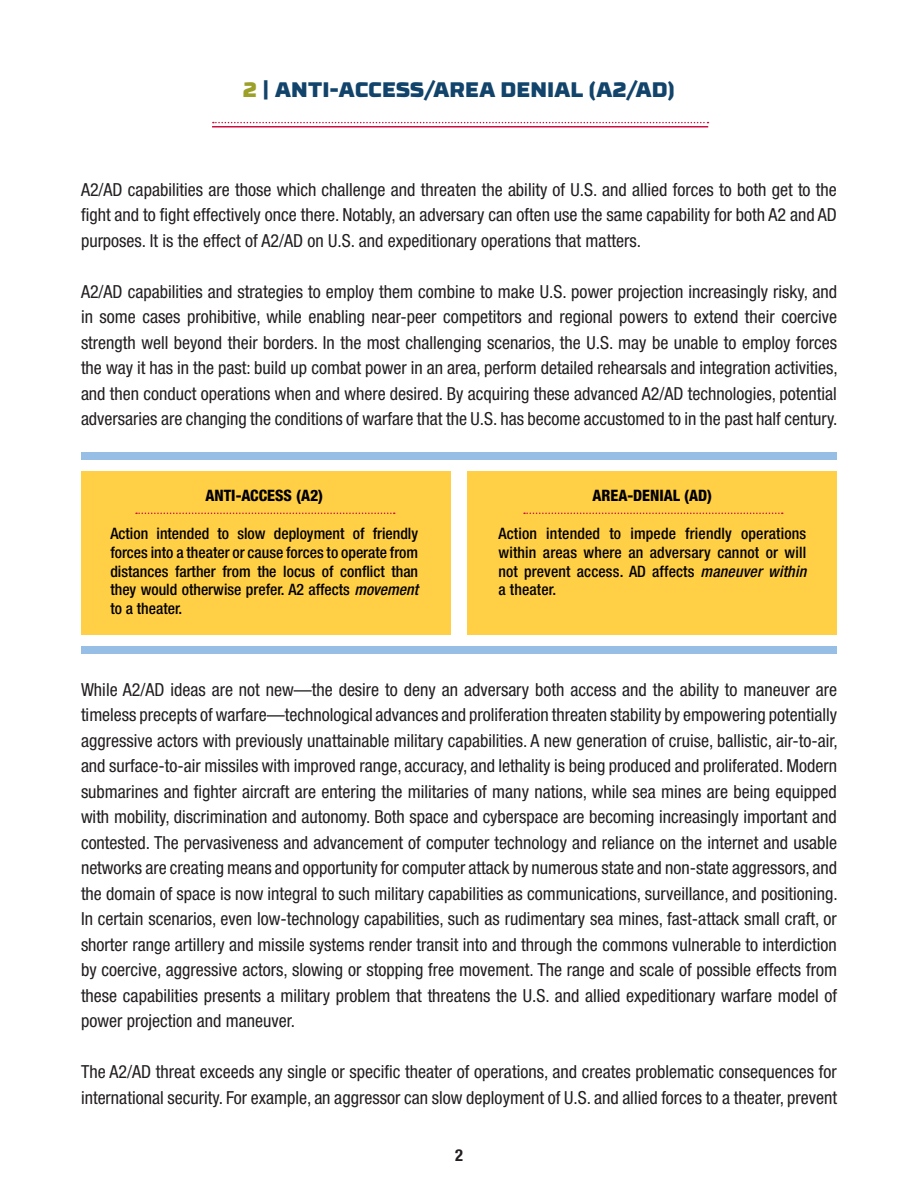
<style>
.page{position:relative;width:918px;height:1188px;background:#fff}
.page>*{position:absolute;margin:0;border:0;box-sizing:border-box;transform-origin:0 0}
.t1{font:900 21px "RB No 3.1";letter-spacing:.025em;color:#12446b}
.t2{font:condensed 18px/25.5px "Helvetica Neue";color:#231f20;text-align:justify}
.t3{font:700 condensed 16.5px "Helvetica Neue";color:#231f20}
.t4{font:500 condensed 15.75px/18.9px "Helvetica Neue";color:#000;text-align:justify}
.t5{font:800 condensed 15.75px "Helvetica Neue";color:#000}
.s1{color:#9ca027}
.s2{font-style:italic}
</style>
<div class="page">
<hr style="left:212px;top:126px;width:496px;height:2px;background:#cd0d40">
<svg style="left:213px;top:122px;width:495px;height:1px"></svg>
<div style="left:81px;top:452px;width:756px;height:8px;background:#97bfe6"></div>
<div style="left:81px;top:646px;width:756px;height:8px;background:#97bfe6"></div>
<div style="left:81px;top:471px;width:369px;height:164px;background:#ffcf45"></div>
<div style="left:468px;top:471px;width:369px;height:164px;background:#ffcf45"></div>
<svg style="left:136px;top:513px;width:259px;height:1px"></svg>
<svg style="left:524px;top:513px;width:259px;height:1px"></svg>
<p class="t1" style="left:243px;top:71px;width:433px"><span class="s1">2</span> | ANTI-ACCESS/AREA DENIAL (A2/AD)</p>
<p class="t2" style="left:81px;top:176px;width:758px">A2/AD capabilities are those which challenge and threaten the ability of U.S. and allied forces to both get to the fight and to fight effectively once there. Notably, an adversary can often use the same capability for both A2 and AD purposes. It is the effect of A2/AD on U.S. and expeditionary operations that matters.</p>
<p class="t2" style="left:81px;top:278px;width:758px">A2/AD capabilities and strategies to employ them combine to make U.S. power projection increasingly risky, and in some cases prohibitive, while enabling near-peer competitors and regional powers to extend their coercive strength well beyond their borders. In the most challenging scenarios, the U.S. may be unable to employ forces the way it has in the past: build up combat power in an area, perform detailed rehearsals and integration activities, and then conduct operations when and where desired. By acquiring these advanced A2/AD technologies, potential adversaries are changing the conditions of warfare that the U.S. has become accustomed to in the past half century.</p>
<p class="t5" style="left:205px;top:486px;width:119px">ANTI-ACCESS (A2)</p>
<p class="t4" style="left:110px;top:524px;width:309px">Action intended to slow deployment of friendly forces into a theater or cause forces to operate from distances farther from the locus of conflict than they would otherwise prefer. A2 affects <span class="s2">movement </span>to a theater.</p>
<p class="t5" style="left:592px;top:486px;width:121px">AREA-DENIAL (AD)</p>
<p class="t4" style="left:498px;top:524px;width:309px">Action intended to impede friendly operations within areas where an adversary cannot or will not prevent access. AD affects <span class="s2">maneuver within </span>a theater.</p>
<p class="t2" style="left:81px;top:676px;width:758px">While A2/AD ideas are not new—the desire to deny an adversary both access and the ability to maneuver are timeless precepts of warfare—technological advances and proliferation threaten stability by empowering potentially aggressive actors with previously unattainable military capabilities. A new generation of cruise, ballistic, air-to-air, and surface-to-air missiles with improved range, accuracy, and lethality is being produced and proliferated. Modern submarines and fighter aircraft are entering the militaries of many nations, while sea mines are being equipped with mobility, discrimination and autonomy. Both space and cyberspace are becoming increasingly important and contested. The pervasiveness and advancement of computer technology and reliance on the internet and usable networks are creating means and opportunity for computer attack by numerous state and non-state aggressors, and the domain of space is now integral to such military capabilities as communications, surveillance, and positioning.<br>In certain scenarios, even low-technology capabilities, such as rudimentary sea mines, fast-attack small craft, or shorter range artillery and missile systems render transit into and through the commons vulnerable to interdiction by coercive, aggressive actors, slowing or stopping free movement. The range and scale of possible effects from these capabilities presents a military problem that threatens the U.S. and allied expeditionary warfare model of power projection and maneuver.</p>
<p class="t2" style="left:81px;top:1059px;width:758px">The A2/AD threat exceeds any single or specific theater of operations, and creates problematic consequences for international security. For example, an aggressor can slow deployment of U.S. and allied forces to a theater, prevent</p>
<p class="t3" style="left:455px;top:1145px;width:9px">2</p>
</div>
